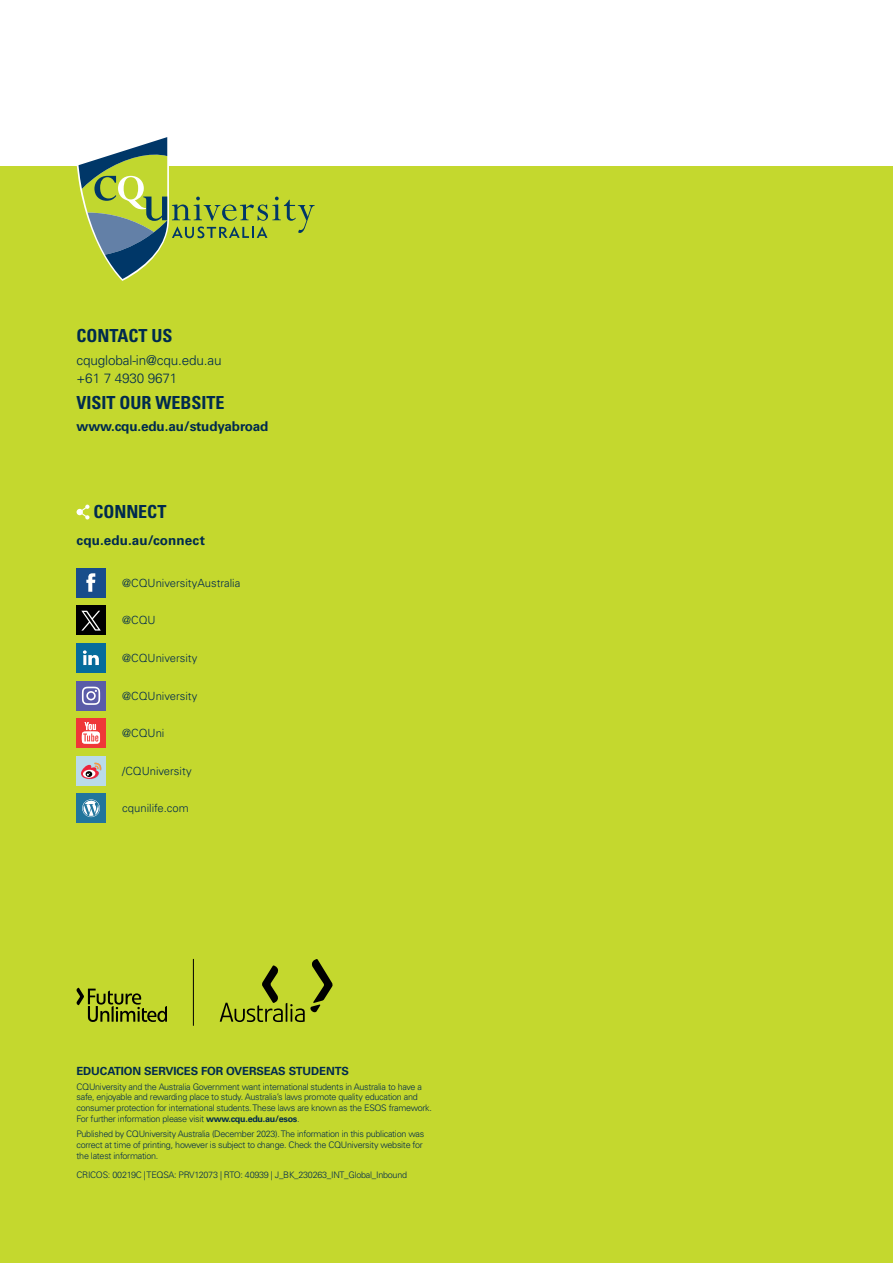
<style>
.page{position:relative;width:893px;height:1263px;background:#fff}
.page>*{position:absolute;margin:0;border:0;box-sizing:border-box;transform-origin:0 0}
.t1{font:700 condensed 18px "Univers LT Std";color:#002a4e}
.t2{font:300 13.5px/18px "Univers LT Std";letter-spacing:-.01em;color:#002a4e}
.t3{font:700 13.5px "Univers LT Std";letter-spacing:-.01em;color:#002a4e}
.t4{font:700 13.5px "Univers LT Std";letter-spacing:.01em;color:#002a4e}
.t5{font:300 11.25px "Univers LT Std";color:#002a4e}
.t6{font:700 11.25px "Univers LT Std";letter-spacing:-.01em;color:#002a4e}
.t7{font:300 9px/10.8px "Univers LT Std";letter-spacing:-.03em;color:#002a4e}
.s1{font-weight:700}
</style>
<div class="page">
<div style="left:0;top:167px;width:893px;height:1096px;background:#c4d82e"></div>
<svg style="left:77px;top:137px;width:238px;height:144px"></svg>
<hr style="left:193px;top:959px;width:1px;height:67px;background:#000">
<svg style="left:220px;top:959px;width:113px;height:63px"></svg>
<svg style="left:77px;top:988px;width:90px;height:34px"></svg>
<svg style="left:77px;top:505px;width:13px;height:14px"></svg>
<div style="left:77px;top:568px;width:29px;height:29px;background:#184d8b"></div>
<svg style="left:86px;top:573px;width:10px;height:19px"></svg>
<div style="left:77px;top:606px;width:29px;height:29px;background:#000"></div>
<svg style="left:81px;top:611px;width:20px;height:20px"></svg>
<div style="left:77px;top:643px;width:29px;height:29px;background:#066c9c"></div>
<svg style="left:83px;top:650px;width:16px;height:15px"></svg>
<div style="left:77px;top:681px;width:29px;height:29px;background:#5a5ca8"></div>
<svg style="left:82px;top:687px;width:18px;height:18px"></svg>
<div style="left:77px;top:718px;width:29px;height:30px;background:#ef3738"></div>
<svg style="left:82px;top:722px;width:18px;height:22px"></svg>
<div style="left:77px;top:756px;width:29px;height:29px;background:#badbea"></div>
<svg style="left:81px;top:763px;width:21px;height:16px"></svg>
<div style="left:77px;top:794px;width:29px;height:29px;background:#21759c"></div>
<svg style="left:83px;top:799px;width:17px;height:17px"></svg>
<h1 class="t1" style="left:77px;top:325px;width:97px">CONTACT US</h1>
<h2 class="t2" style="left:77px;top:351px;width:147px">cquglobal-in@cqu.edu.au +61 7 4930 9671</h2>
<h1 class="t1" style="left:77px;top:392px;width:150px">VISIT OUR WEBSITE</h1>
<h2 class="t3" style="left:77px;top:419px;width:194px">www.cqu.edu.au/studyabroad</h2>
<h1 class="t1" style="left:94px;top:500px;width:74px">CONNECT</h1>
<h2 class="t4" style="left:77px;top:532px;width:130px">cqu.edu.au/connect</h2>
<p class="t5" style="left:122px;top:576px;width:120px">@CQUniversityAustralia</p>
<p class="t5" style="left:122px;top:614px;width:35px">@CQU</p>
<p class="t5" style="left:122px;top:651px;width:77px">@CQUniversity</p>
<p class="t5" style="left:122px;top:689px;width:77px">@CQUniversity</p>
<p class="t5" style="left:122px;top:726px;width:44px">@CQUni</p>
<p class="t5" style="left:122px;top:764px;width:71px">/CQUniversity</p>
<p class="t5" style="left:122px;top:802px;width:68px">cqunilife.com</p>
<p class="t6" style="left:77px;top:1064px;width:274px">EDUCATION SERVICES FOR OVERSEAS STUDENTS</p>
<p class="t7" style="left:77px;top:1081px;width:357px">CQUniversity and the Australia Government want international students in Australia to have a safe, enjoyable and rewarding place to study. Australia’s laws promote quality education and consumer protection for international students. These laws are known as the ESOS framework.<br>For further information please visit <span class="s1">www.cqu.edu.au/esos</span>.</p>
<p class="t7" style="left:77px;top:1128px;width:349px">Published by CQUniversity Australia (December 2023). The information in this publication was correct at time of printing, however is subject to change. Check the CQUniversity website for the latest information.</p>
<p class="t7" style="left:77px;top:1169px;width:332px">CRICOS: 00219C | TEQSA: PRV12073 | RTO: 40939 | J_BK_230263_INT_Global_Inbound</p>
</div>
